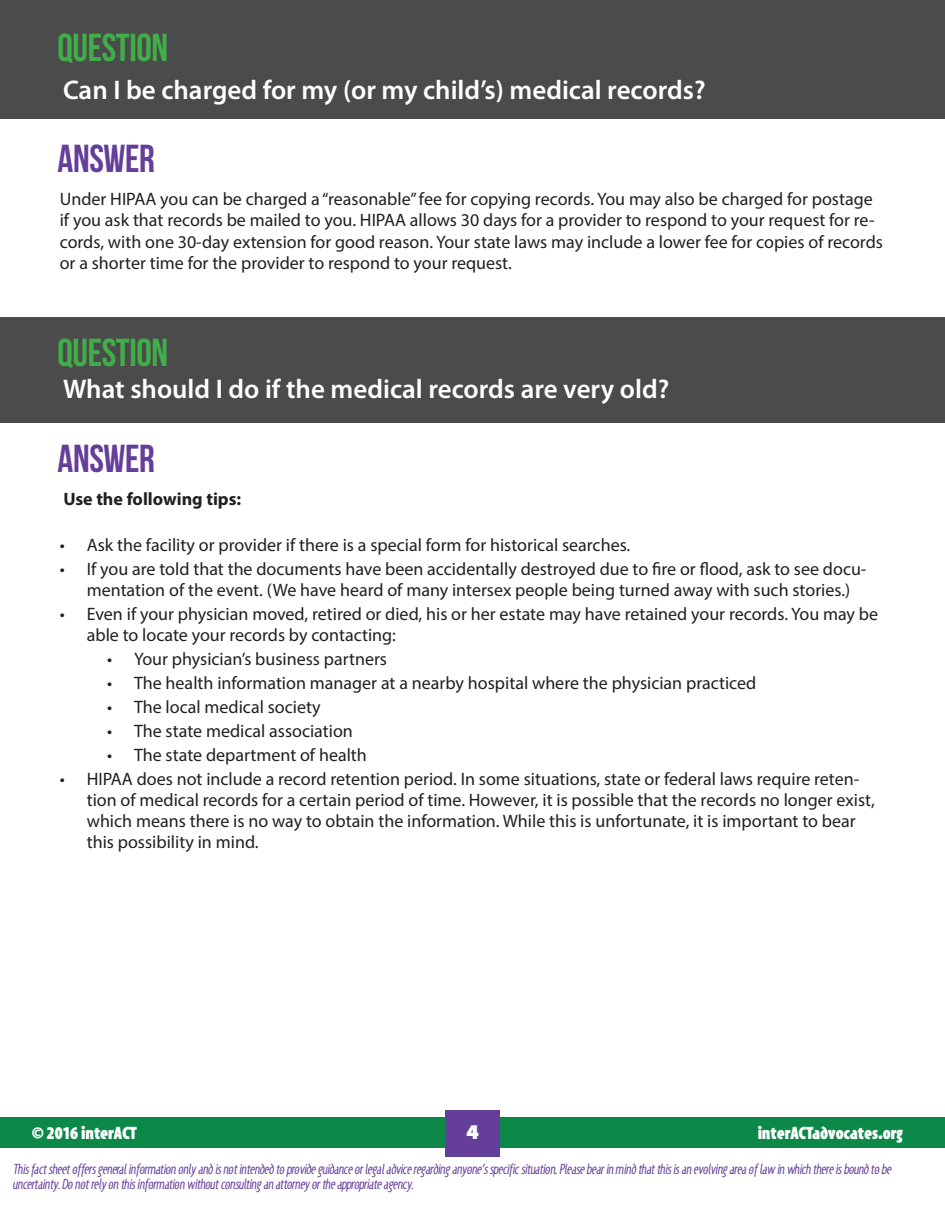
<style>
.page{position:relative;width:945px;height:1215px;background:#fff}
.page>*{position:absolute;margin:0;border:0;box-sizing:border-box;transform-origin:0 0}
.t1{font:39px "Bebas Neue";letter-spacing:-.01em;color:#40ae49}
.t2{font:39px "Bebas Neue";letter-spacing:-.01em;color:#643e99}
.t3{font:600 27px "Myriad Pro";color:#fff}
.t4{font:900 21px "Santana";color:#fff}
.t5{font:18px/21px "Myriad Pro";color:#231f20}
.t6{font:900 condensed 18px "Santana";color:#fff}
.t7{font:700 18px "Myriad Pro";color:#231f20}
.t8{font:italic condensed 15px/15px "Santana";color:#643e99}
</style>
<div class="page">
<div style="left:0;top:0;width:945px;height:119px;background:#4c4b4b"></div>
<div style="left:0;top:317px;width:945px;height:106px;background:#4c4b4b"></div>
<div style="left:0;top:1118px;width:945px;height:30px;background:#0c8848"></div>
<div style="left:445px;top:1110px;width:55px;height:47px;background:#643e99"></div>
<p class="t1" style="left:58px;top:26px;width:112px">QUESTION</p>
<p class="t3" style="left:63px;top:73px;width:644px">Can I be charged for my (or my child’s) medical records?</p>
<p class="t2" style="left:58px;top:137px;width:99px">ANSWER</p>
<p class="t5" style="left:60px;top:187px;width:825px;line-height:21.6px">Under HIPAA you can be charged a “reasonable” fee for copying records. You may also be charged for postage if you ask that records be mailed to you. HIPAA allows 30 days for a provider to respond to your request for re&shy;cords, with one 30-day extension for good reason. Your state laws may include a lower fee for copies of records or a shorter time for the provider to respond to your request.</p>
<p class="t1" style="left:58px;top:331px;width:112px">QUESTION</p>
<p class="t3" style="left:63px;top:372px;width:608px">What should I do if the medical records are very old?</p>
<p class="t2" style="left:58px;top:438px;width:99px">ANSWER</p>
<p class="t7" style="left:63px;top:488px;width:179px">Use the following tips:</p>
<p class="t5" style="left:60px;top:534px;width:572px">• Ask the facility or provider if there is a special form for historical searches.</p>
<p class="t5" style="left:87px;top:558px;width:781px;text-indent:-27px">• If you are told that the documents have been accidentally destroyed due to fire or flood, ask to see docu&shy;mentation of the event. (We have heard of many intersex people being turned away with such stories.)</p>
<p class="t5" style="left:87px;top:603px;width:793px;text-indent:-27px">• Even if your physician moved, retired or died, his or her estate may have retained your records. You may be able to locate your records by contacting:</p>
<p class="t5" style="left:107px;top:648px;width:282px">• Your physician’s business partners</p>
<p class="t5" style="left:107px;top:672px;width:651px">• The health information manager at a nearby hospital where the physician practiced</p>
<p class="t5" style="left:107px;top:696px;width:215px">• The local medical society</p>
<p class="t5" style="left:107px;top:720px;width:247px">• The state medical association</p>
<p class="t5" style="left:107px;top:744px;width:261px">• The state department of health</p>
<p class="t5" style="left:87px;top:768px;width:790px;text-indent:-27px">• HIPAA does not include a record retention period. In some situations, state or federal laws require reten&shy;tion of medical records for a certain period of time. However, it is possible that the records no longer exist, which means there is no way to obtain the information. While this is unfortunate, it is important to bear this possibility in mind.</p>
<p class="t6" style="left:32px;top:1124px;width:107px">© 2016 interACT</p>
<p class="t4" style="left:466px;top:1120px;width:14px">4</p>
<p class="t6" style="left:758px;top:1124px;width:147px">interACTadvocates.org</p>
<p class="t8" style="left:13px;top:1162px;width:882px">Thisfactsheetoffersgeneral information only and isnotintended to provideguidanceorlegal adviceregardinganyone’sspecificsituation.Pleasebearin mind thatthisisan evolvingarea of law in which thereisbound to be uncertainty.Do notrely on thisinformation withoutconsultingan attorney ortheappropriateagency.</p>
</div>
